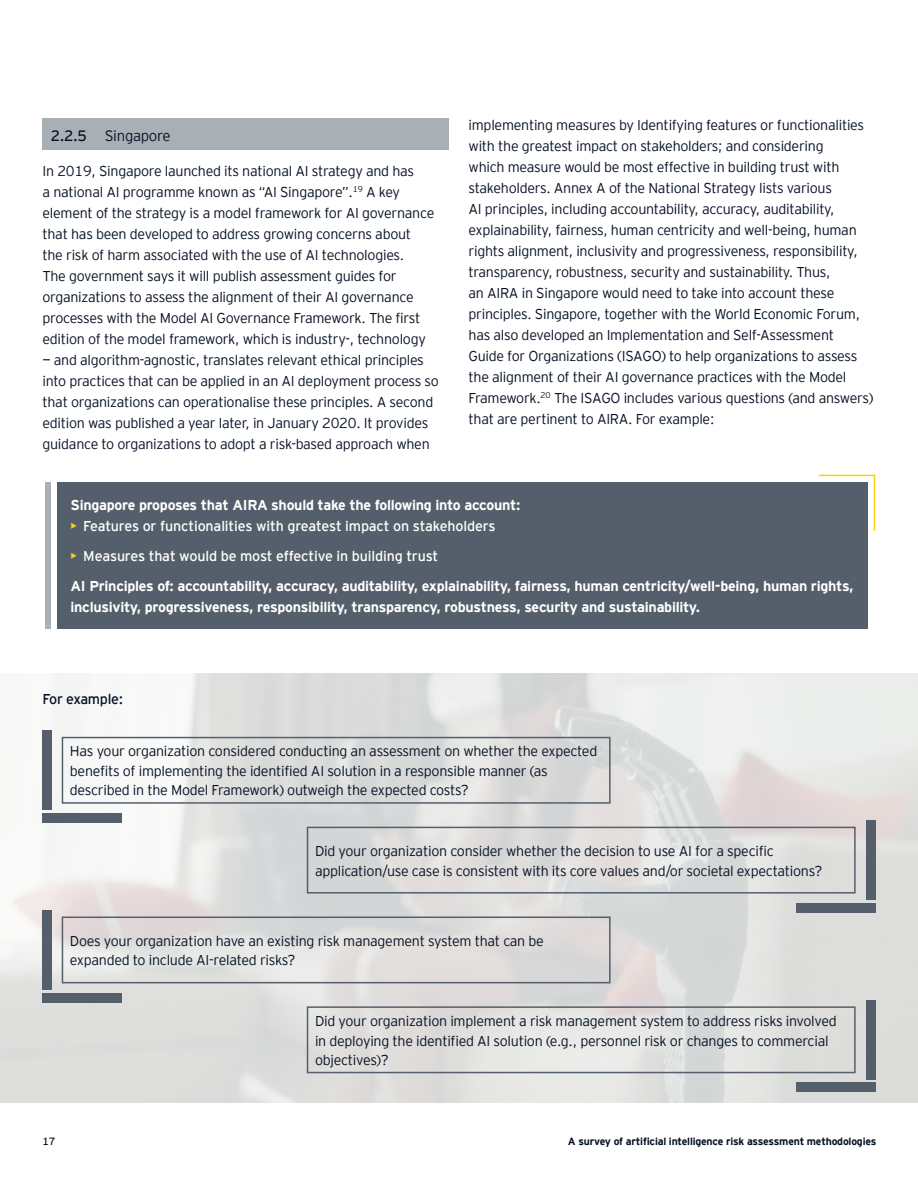
<style>
.page{position:relative;width:918px;height:1188px;background:#fff}
.page>*{position:absolute;margin:0;border:0;box-sizing:border-box;transform-origin:0 0}
.t1{font:300 15px "EY Interstate";letter-spacing:-.02em;color:#071224}
.t2{font:300 14.25px/21px "EY Interstate";letter-spacing:-.02em;color:#071224}
.t3{font:700 14.25px/21px "EY Interstate";letter-spacing:-.02em;color:#fff}
.t4{font:14.25px "EY Interstate";letter-spacing:-.01em;color:#fff}
.t5{font:300 14.25px "EY Interstate";letter-spacing:-.02em;color:#071224}
.t6{font:700 10.5px "EY Interstate";letter-spacing:-.02em;color:#071224}
.t7{font:10.5px "EY Interstate";color:#071224}
.s1{font-weight:400}
.s2{color:#fed304}
</style>
<div class="page">
<img style="left:0;top:674px;width:918px;height:428px">
<div style="left:43px;top:118px;width:406px;height:31px;background:#a8b0b6"></div>
<div style="left:43px;top:731px;width:9px;height:79px;background:#545f6b"></div>
<div style="left:43px;top:813px;width:79px;height:10px;background:#545f6b"></div>
<div style="left:62px;top:737px;width:549px;height:67px;border:2px solid #545f6b"></div>
<div style="left:43px;top:910px;width:9px;height:80px;background:#545f6b"></div>
<div style="left:43px;top:993px;width:79px;height:9px;background:#545f6b"></div>
<div style="left:62px;top:917px;width:549px;height:66px;border:2px solid #545f6b"></div>
<div style="left:866px;top:820px;width:9px;height:80px;background:#545f6b"></div>
<div style="left:796px;top:903px;width:79px;height:9px;background:#545f6b"></div>
<div style="left:307px;top:827px;width:549px;height:67px;border:2px solid #545f6b"></div>
<div style="left:866px;top:1000px;width:9px;height:80px;background:#545f6b"></div>
<div style="left:796px;top:1083px;width:79px;height:9px;background:#545f6b"></div>
<div style="left:307px;top:1006px;width:549px;height:67px;border:2px solid #545f6b"></div>
<div style="left:57px;top:483px;width:810px;height:146px;background:#545f6b"></div>
<div style="left:45px;top:483px;width:6px;height:146px;background:#a8b0b6"></div>
<hr style="left:819px;top:475px;width:56px;height:1px;background:#fed304">
<hr style="left:874px;top:475px;width:1px;height:56px;background:#fed304">
<p class="t1" style="left:51px;top:125px;width:121px"><span class="s1">2.2.5</span> Singapore</p>
<p class="t2" style="left:43px;top:160px;width:393px">In 2019, Singapore launched its national AI strategy and has<br>a national AI programme known as “AI Singapore”.<sup>19</sup> A key element of the strategy is a model framework for AI governance that has been developed to address growing concerns about the risk of harm associated with the use of AI technologies.<br>The government says it will publish assessment guides for organizations to assess the alignment of their AI governance processes with the Model AI Governance Framework. The first edition of the model framework, which is industry-, technology</p>
<p class="t2" style="left:43px;top:349px;width:398px">— and algorithm-agnostic, translates relevant ethical principles into practices that can be applied in an AI deployment process so that organizations can operationalise these principles. A second edition was published a year later, in January 2020. It provides guidance to organizations to adopt a risk-based approach when</p>
<p class="t2" style="left:469px;top:113px;width:406px">implementing measures by Identifying features or functionalities with the greatest impact on stakeholders; and considering<br>which measure would be most effective in building trust with stakeholders. Annex A of the National Strategy lists various<br>AI principles, including accountability, accuracy, auditability, explainability, fairness, human centricity and well-being, human rights alignment, inclusivity and progressiveness, responsibility, transparency, robustness, security and sustainability. Thus,<br>an AIRA in Singapore would need to take into account these principles. Singapore, together with the World Economic Forum, has also developed an Implementation and Self-Assessment<br>Guide for Organizations (ISAGO) to help organizations to assess the alignment of their AI governance practices with the Model Framework.<sup>20</sup> The ISAGO includes various questions (and answers) that are pertinent to AIRA. For example:</p>
<p class="t3" style="left:71px;top:494px;width:451px">Singapore proposes that AIRA should take the following into account:</p>
<p class="t4" style="left:71px;top:516px;width:427px"><span class="s2">•</span> Features or functionalities with greatest impact on stakeholders</p>
<p class="t4" style="left:71px;top:546px;width:369px"><span class="s2">•</span> Measures that would be most effective in building trust</p>
<p class="t3" style="left:71px;top:575px;width:785px">AI Principles of: accountability, accuracy, auditability, explainability, fairness, human centricity/well-being, human rights, inclusivity, progressiveness, responsibility, transparency, robustness, security and sustainability.</p>
<p class="t5" style="left:43px;top:688px;width:82px">For example:</p>
<p class="t2" style="left:70px;top:741px;width:529px;line-height:19.5px">Has your organization considered conducting an assessment on whether the expected benefits of implementing the identified AI solution in a responsible manner (as described in the Model Framework) outweigh the expected costs?</p>
<p class="t2" style="left:315px;top:840px;width:509px;line-height:19.5px">Did your organization consider whether the decision to use AI for a specific application/use case is consistent with its core values and/or societal expectations?</p>
<p class="t2" style="left:70px;top:930px;width:475px;line-height:19.5px">Does your organization have an existing risk management system that can be expanded to include AI-related risks?</p>
<p class="t2" style="left:315px;top:1010px;width:523px;line-height:19.5px">Did your organization implement a risk management system to address risks involved in deploying the identified AI solution (e.g., personnel risk or changes to commercial objectives)?</p>
<p class="t7" style="left:43px;top:1133px;width:14px">17</p>
<p class="t6" style="left:568px;top:1133px;width:310px">A survey of artificial intelligence risk assessment methodologies</p>
</div>
